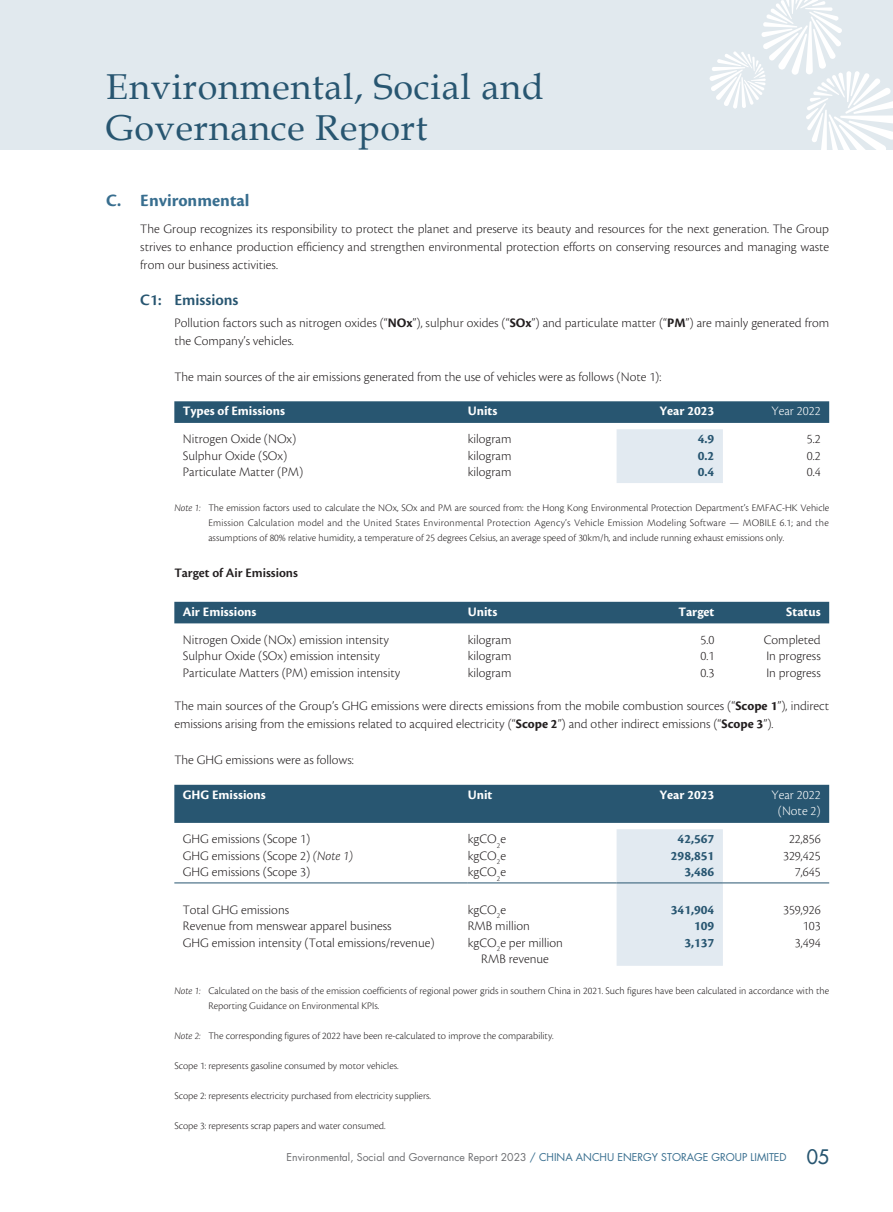
<style>
.page{position:relative;width:893px;height:1212px;background:#fff}
.page>*{position:absolute;margin:0;border:0;box-sizing:border-box;transform-origin:0 0}
.t1{font:36px/40.5px "Book Antiqua";letter-spacing:.02em;color:#285671}
._01_H1{font:700 18px "Cronos Pro";color:#386e8f}
._02_H2{font:600 16.5px "Cronos Pro";color:#285671}
._00_txt{font:300 13.5px/18px "Cronos Pro";color:#231f20}
._50_Table_txt{font:300 13.5px "Cronos Pro";color:#231f20}
._50_Table_txt-2{font:700 13.5px "Cronos Pro";color:#fff}
._50_Table_txt-3{font:700 13.5px "Cronos Pro";color:#285671}
._50_Table_txt-4{font:300 13.5px "Cronos Pro";color:#fff}
._03_H3{font:600 13.5px "Cronos Pro";color:#231f20}
._06_Notes{font:300 10.5px/15px "Cronos Pro";color:#231f20;text-align:justify}
.t2{font:10.5px "Futura Std";color:#6c6d70}
.s1{font-weight:700}
.s2{font-style:italic}
.s3{color:#386e8f}
.s4{font-weight:500;font-size:19.5px;color:#285671}
</style>
<div class="page">
<div style="left:0;top:0;width:893px;height:150px;background:#e1e9ee"></div>
<svg style="left:709px;top:0;width:184px;height:150px"></svg>
<svg style="left:174px;top:401px;width:655px;height:22px;background:#2b5973"></svg>
<div style="left:617px;top:429px;width:106px;height:54px;background:#e2eaf1"></div>
<div style="left:174px;top:602px;width:655px;height:21px;background:#285671"></div>
<div style="left:174px;top:785px;width:655px;height:38px;background:#285671"></div>
<div style="left:617px;top:829px;width:106px;height:137px;background:#e2eaf1"></div>
<hr style="left:174px;top:882px;width:294px;height:1px;background:#285671">
<hr style="left:468px;top:882px;width:149px;height:1px;background:#285671">
<hr style="left:617px;top:882px;width:106px;height:1px;background:#285671">
<hr style="left:723px;top:882px;width:106px;height:1px;background:#285671">
<h1 class="t1" style="left:106px;top:66px;width:439px">Environmental, Social and<br>Governance Report</h1>
<p class="_01_H1" style="left:106px;top:190px;width:145px">C. Environmental</p>
<p class="_00_txt" style="left:140px;top:219px;width:690px;text-align:justify">The Group recognizes its responsibility to protect the planet and preserve its beauty and resources for the next generation. The Group strives to enhance production efficiency and strengthen environmental protection efforts on conserving resources and managing waste from our business activities.</p>
<p class="_02_H2" style="left:140px;top:290px;width:100px">C1: Emissions</p>
<p class="_00_txt" style="left:174px;top:313px;width:656px">Pollution factors such as nitrogen oxides (“<span class="s1">NOx</span>”), sulphur oxides (“<span class="s1">SOx</span>”) and particulate matter (“<span class="s1">PM</span>”) are mainly generated from the Company’s vehicles.</p>
<p class="_00_txt" style="left:174px;top:367px;width:489px">The main sources of the air emissions generated from the use of vehicles were as follows (Note 1):</p>
<p class="_50_Table_txt-2" style="left:183px;top:403px;width:104px">Types of Emissions</p>
<p class="_50_Table_txt-2" style="left:468px;top:403px;width:31px">Units</p>
<p class="_50_Table_txt-2" style="left:659px;top:403px;width:56px">Year 2023</p>
<p class="_50_Table_txt-4" style="left:771px;top:403px;width:51px">Year 2022</p>
<p class="_50_Table_txt" style="left:183px;top:431px;width:115px">Nitrogen Oxide (NOx)</p>
<p class="_50_Table_txt" style="left:468px;top:431px;width:45px">kilogram</p>
<p class="_50_Table_txt-3" style="left:698px;top:431px;width:18px">4.9</p>
<p class="_50_Table_txt" style="left:807px;top:431px;width:15px">5.2</p>
<p class="_50_Table_txt" style="left:183px;top:448px;width:106px">Sulphur Oxide (SOx)</p>
<p class="_50_Table_txt" style="left:468px;top:448px;width:45px">kilogram</p>
<p class="_50_Table_txt-3" style="left:698px;top:448px;width:18px">0.2</p>
<p class="_50_Table_txt" style="left:807px;top:448px;width:15px">0.2</p>
<p class="_50_Table_txt" style="left:183px;top:464px;width:122px">Particulate Matter (PM)</p>
<p class="_50_Table_txt" style="left:468px;top:464px;width:45px">kilogram</p>
<p class="_50_Table_txt-3" style="left:698px;top:464px;width:18px">0.4</p>
<p class="_50_Table_txt" style="left:807px;top:464px;width:15px">0.4</p>
<p class="_06_Notes" style="left:208px;top:500px;width:622px;text-indent:-34px"><span class="s2">Note 1:</span> The emission factors used to calculate the NOx, SOx and PM are sourced from: the Hong Kong Environmental Protection Department’s EMFAC-HK Vehicle Emission Calculation model and the United States Environmental Protection Agency’s Vehicle Emission Modeling Software — MOBILE 6.1; and the assumptions of 80% relative humidity, a temperature of 25 degrees Celsius, an average speed of 30km/h, and include running exhaust emissions only.</p>
<p class="_03_H3" style="left:174px;top:565px;width:125px">Target of Air Emissions</p>
<p class="_50_Table_txt-2" style="left:183px;top:604px;width:75px">Air Emissions</p>
<p class="_50_Table_txt-2" style="left:468px;top:604px;width:31px">Units</p>
<p class="_50_Table_txt-2" style="left:678px;top:604px;width:37px">Target</p>
<p class="_50_Table_txt-2" style="left:786px;top:604px;width:36px">Status</p>
<p class="_50_Table_txt" style="left:183px;top:632px;width:208px">Nitrogen Oxide (NOx) emission intensity</p>
<p class="_50_Table_txt" style="left:468px;top:632px;width:45px">kilogram</p>
<p class="_50_Table_txt" style="left:700px;top:632px;width:15px">5.0</p>
<p class="_50_Table_txt" style="left:764px;top:632px;width:58px">Completed</p>
<p class="_50_Table_txt" style="left:183px;top:648px;width:199px">Sulphur Oxide (SOx) emission intensity</p>
<p class="_50_Table_txt" style="left:468px;top:648px;width:45px">kilogram</p>
<p class="_50_Table_txt" style="left:700px;top:648px;width:15px">0.1</p>
<p class="_50_Table_txt" style="left:766px;top:648px;width:56px">In progress</p>
<p class="_50_Table_txt" style="left:183px;top:665px;width:219px">Particulate Matters (PM) emission intensity</p>
<p class="_50_Table_txt" style="left:468px;top:665px;width:45px">kilogram</p>
<p class="_50_Table_txt" style="left:700px;top:665px;width:15px">0.3</p>
<p class="_50_Table_txt" style="left:766px;top:665px;width:56px">In progress</p>
<p class="_00_txt" style="left:174px;top:697px;width:656px">The main sources of the Group’s GHG emissions were directs emissions from the mobile combustion sources (“<span class="s1">Scope 1</span>”), indirect emissions arising from the emissions related to acquired electricity (“<span class="s1">Scope 2</span>”) and other indirect emissions (“<span class="s1">Scope 3</span>”).</p>
<p class="_00_txt" style="left:174px;top:751px;width:181px">The GHG emissions were as follows:</p>
<p class="_50_Table_txt-2" style="left:183px;top:787px;width:84px">GHG Emissions</p>
<p class="_50_Table_txt-2" style="left:468px;top:787px;width:26px">Unit</p>
<p class="_50_Table_txt-2" style="left:659px;top:787px;width:56px">Year 2023</p>
<p class="_50_Table_txt-4" style="left:771px;top:787px;width:51px">Year 2022</p>
<p class="_50_Table_txt-4" style="left:778px;top:803px;width:44px">(Note 2)</p>
<p class="_50_Table_txt" style="left:183px;top:831px;width:129px">GHG emissions (Scope 1)</p>
<p class="_50_Table_txt" style="left:468px;top:831px;width:40px">kgCO<sub>2</sub>e</p>
<p class="_50_Table_txt-3" style="left:678px;top:831px;width:38px">42,567</p>
<p class="_50_Table_txt" style="left:789px;top:831px;width:33px">22,856</p>
<p class="_50_Table_txt" style="left:183px;top:848px;width:172px">GHG emissions (Scope 2) <span class="s2">(Note 1)</span></p>
<p class="_50_Table_txt" style="left:468px;top:848px;width:40px">kgCO<sub>2</sub>e</p>
<p class="_50_Table_txt-3" style="left:671px;top:848px;width:45px">298,851</p>
<p class="_50_Table_txt" style="left:783px;top:848px;width:39px">329,425</p>
<p class="_50_Table_txt" style="left:183px;top:864px;width:129px">GHG emissions (Scope 3)</p>
<p class="_50_Table_txt" style="left:468px;top:864px;width:40px">kgCO<sub>2</sub>e</p>
<p class="_50_Table_txt-3" style="left:684px;top:864px;width:31px">3,486</p>
<p class="_50_Table_txt" style="left:795px;top:864px;width:27px">7,645</p>
<p class="_50_Table_txt" style="left:183px;top:902px;width:108px">Total GHG emissions</p>
<p class="_50_Table_txt" style="left:468px;top:902px;width:40px">kgCO<sub>2</sub>e</p>
<p class="_50_Table_txt-3" style="left:671px;top:902px;width:45px">341,904</p>
<p class="_50_Table_txt" style="left:783px;top:902px;width:39px">359,926</p>
<p class="_50_Table_txt" style="left:183px;top:918px;width:210px">Revenue from menswear apparel business</p>
<p class="_50_Table_txt" style="left:468px;top:918px;width:64px">RMB million</p>
<p class="_50_Table_txt-3" style="left:694px;top:918px;width:22px">109</p>
<p class="_50_Table_txt" style="left:803px;top:918px;width:19px">103</p>
<p class="_50_Table_txt" style="left:183px;top:935px;width:253px">GHG emission intensity (Total emissions/revenue)</p>
<p class="_50_Table_txt" style="left:468px;top:935px;width:97px">kgCO<sub>2</sub>e per million</p>
<p class="_50_Table_txt" style="left:481px;top:951px;width:69px">RMB revenue</p>
<p class="_50_Table_txt-3" style="left:684px;top:935px;width:31px">3,137</p>
<p class="_50_Table_txt" style="left:795px;top:935px;width:27px">3,494</p>
<p class="_06_Notes" style="left:208px;top:983px;width:622px;text-indent:-34px"><span class="s2">Note 1:</span> Calculated on the basis of the emission coefficients of regional power grids in southern China in 2021. Such figures have been calculated in accordance with the<br>Reporting Guidance on Environmental KPIs.</p>
<p class="_06_Notes" style="left:174px;top:1028px;width:381px"><span class="s2">Note 2:</span> The corresponding figures of 2022 have been re-calculated to improve the comparability.</p>
<p class="_06_Notes" style="left:174px;top:1058px;width:226px">Scope 1: represents gasoline consumed by motor vehicles.</p>
<p class="_06_Notes" style="left:174px;top:1088px;width:258px">Scope 2: represents electricity purchased from electricity suppliers.</p>
<p class="_06_Notes" style="left:174px;top:1118px;width:213px">Scope 3: represents scrap papers and water consumed.</p>
<p class="t2" style="left:287px;top:1150px;width:544px">Environmental, Social and Governance Report 2023 <span class="s3">/ CHINA ANCHU ENERGY STORAGE GROUP LIMITED</span> <span class="s4">05</span></p>
</div>
